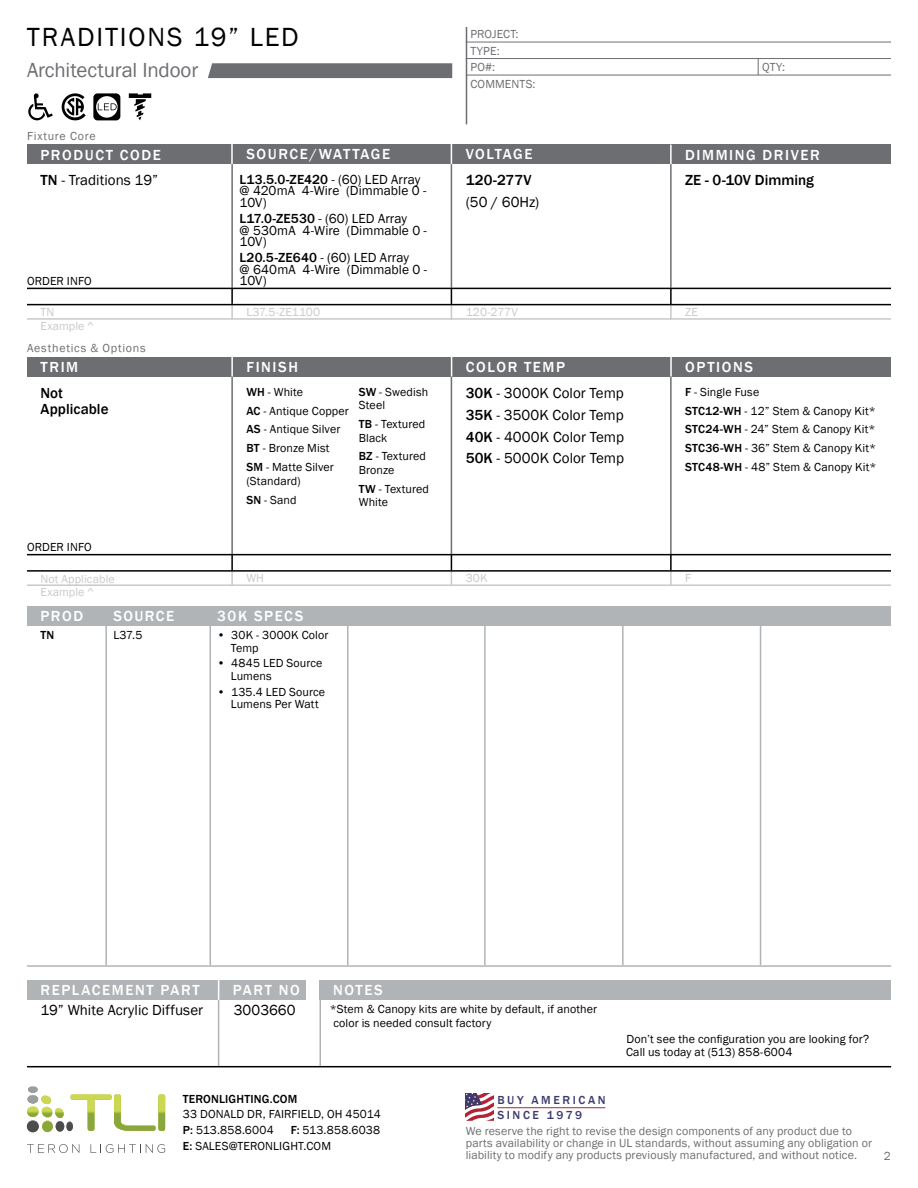
<style>
.page{position:relative;width:918px;height:1188px;background:#fff}
.page>*{position:absolute;margin:0;border:0;box-sizing:border-box;transform-origin:0 0}
.t1{font:27px "Franklin Gothic";letter-spacing:.07em;color:#000}
.t2{font:21px "Franklin Gothic";letter-spacing:-.01em;color:#6d6e71}
.t3{font:15px/21.9px "Franklin Gothic";color:#000;text-align:justify}
.t4{font:500 15px "Franklin Gothic";letter-spacing:.105em;color:#fff}
.t5{font:500 15px/16.5px "Franklin Gothic";letter-spacing:.005em;color:#000}
.t6{font:13.5px/11.2px "Franklin Gothic";letter-spacing:.005em;color:#000}
.t7{font:12px/18.9px "Franklin Gothic";letter-spacing:.01em;color:#000}
.t8{font:12px/12px "Franklin Gothic";letter-spacing:.01em;color:#6d6e71}
.t9{font:12px "Franklin Gothic";letter-spacing:.01em;color:#c8c9cb}
.t10{font:500 12px/15px "Franklin Gothic";letter-spacing:.215em;color:#3d3b6e}
.t11{font:500 12px "Franklin Gothic";letter-spacing:.015em;color:#000}
.t12{font:12px "Franklin Gothic";letter-spacing:.065em;color:#6d6e71}
.t13{font:12px "Franklin Gothic";letter-spacing:.06em;color:#6d6e71}
.s1{font-weight:500}
</style>
<div class="page">
<hr style="left:218px;top:997px;width:1px;height:70px;background:#b1b4b6">
<hr style="left:231px;top:370px;width:2px;height:185px;background:#6d6e71">
<hr style="left:670px;top:370px;width:2px;height:185px;background:#6d6e71">
<hr style="left:451px;top:370px;width:1px;height:185px;background:#6d6e71">
<hr style="left:231px;top:158px;width:2px;height:130px;background:#6d6e71">
<hr style="left:670px;top:158px;width:2px;height:130px;background:#6d6e71">
<hr style="left:451px;top:158px;width:1px;height:130px;background:#6d6e71">
<div style="left:27px;top:145px;width:864px;height:19px;background:#6d6e71"></div>
<hr style="left:466px;top:27px;width:1px;height:97px;background:#6d6e71">
<hr style="left:466px;top:42px;width:425px;height:1px;background:#6d6e71">
<hr style="left:466px;top:58px;width:425px;height:1px;background:#6d6e71">
<hr style="left:466px;top:75px;width:425px;height:1px;background:#6d6e71">
<hr style="left:231px;top:141px;width:2px;height:23px;background:#fff">
<svg style="left:670px;top:145px;width:2px;height:19px"></svg>
<svg style="left:451px;top:145px;width:1px;height:19px"></svg>
<div style="left:27px;top:357px;width:864px;height:20px;background:#6d6e71"></div>
<div style="left:27px;top:606px;width:864px;height:20px;background:#b1b4b6"></div>
<hr style="left:231px;top:351px;width:2px;height:26px;background:#fff">
<hr style="left:670px;top:354px;width:2px;height:23px;background:#fff">
<svg style="left:451px;top:357px;width:1px;height:20px"></svg>
<div style="left:27px;top:980px;width:279px;height:20px;background:#b1b4b6"></div>
<div style="left:320px;top:980px;width:571px;height:20px;background:#b1b4b6"></div>
<svg style="left:758px;top:59px;width:1px;height:16px"></svg>
<svg style="left:670px;top:289px;width:2px;height:29px"></svg>
<svg style="left:451px;top:289px;width:1px;height:29px"></svg>
<svg style="left:231px;top:289px;width:2px;height:29px"></svg>
<hr style="left:27px;top:288px;width:864px;height:1px;background:#000">
<hr style="left:27px;top:304px;width:864px;height:1px;background:#000">
<hr style="left:27px;top:318px;width:864px;height:2px;background:#c8c9cb">
<svg style="left:670px;top:555px;width:2px;height:29px"></svg>
<svg style="left:451px;top:555px;width:1px;height:29px"></svg>
<svg style="left:231px;top:555px;width:2px;height:29px"></svg>
<hr style="left:27px;top:554px;width:864px;height:1px;background:#000">
<hr style="left:27px;top:570px;width:864px;height:2px;background:#000">
<hr style="left:27px;top:584px;width:864px;height:2px;background:#c8c9cb">
<hr style="left:105px;top:610px;width:2px;height:355px;background:#b1b4b6">
<hr style="left:622px;top:610px;width:2px;height:355px;background:#b1b4b6">
<hr style="left:760px;top:610px;width:1px;height:355px;background:#b1b4b6">
<hr style="left:210px;top:610px;width:1px;height:355px;background:#b1b4b6">
<hr style="left:347px;top:610px;width:2px;height:355px;background:#b1b4b6">
<hr style="left:484px;top:610px;width:2px;height:355px;background:#b1b4b6">
<hr style="left:27px;top:965px;width:864px;height:2px;background:#b1b4b6">
<svg style="left:218px;top:980px;width:1px;height:20px"></svg>
<hr style="left:320px;top:997px;width:1px;height:70px;background:#b1b4b6">
<svg style="left:208px;top:63px;width:244px;height:15px"></svg>
<svg style="left:129px;top:93px;width:22px;height:27px"></svg>
<svg style="left:93px;top:93px;width:27px;height:27px"></svg>
<svg style="left:62px;top:93px;width:24px;height:27px"></svg>
<svg style="left:28px;top:93px;width:25px;height:27px"></svg>
<hr style="left:27px;top:1066px;width:864px;height:1px;background:#000">
<svg style="left:27px;top:1086px;width:138px;height:46px"></svg>
<svg style="left:27px;top:1144px;width:52px;height:9px"></svg>
<svg style="left:91px;top:1144px;width:74px;height:9px"></svg>
<svg style="left:466px;top:1093px;width:28px;height:28px"></svg>
<hr style="left:497px;top:1107px;width:108px;height:1px;background:#b22335">
<h1 class="t1" style="left:27px;top:20px;width:273px">TRADITIONS 19” LED</h1>
<h2 class="t2" style="left:27px;top:57px;width:173px">Architectural Indoor</h2>
<p class="t13" style="left:27px;top:129px;width:70px">Fixture Core</p>
<p class="t8" style="left:470px;top:26px;width:50px;line-height:16.4px">PROJECT:<br>TYPE:</p>
<p class="t8" style="left:470px;top:78px;width:67px">COMMENTS:</p>
<p class="t8" style="left:470px;top:61px;width:26px">PO#:</p>
<p class="t8" style="left:762px;top:61px;width:24px">QTY:</p>
<p class="t4" style="left:40px;top:146px;width:122px">PRODUCT CODE</p>
<p class="t4" style="left:246px;top:145px;width:145px">SOURCE/WATTAGE</p>
<p class="t4" style="left:466px;top:145px;width:68px">VOLTAGE</p>
<p class="t4" style="left:685px;top:146px;width:136px">DIMMING DRIVER</p>
<p class="t3" style="left:40px;top:170px;width:119px"><span class="s1">TN</span> - Traditions 19”</p>
<p class="t6" style="left:240px;top:174px;width:188px"><span class="s1">L13.5.0-ZE420</span> - (60) LED Array @ 420mA 4-Wire (Dimmable 0 -<br>10V)</p>
<p class="t6" style="left:240px;top:213px;width:189px"><span class="s1">L17.0-ZE530</span> - (60) LED Array<br>@ 530mA 4-Wire (Dimmable 0 -<br>10V)</p>
<p class="t6" style="left:240px;top:253px;width:189px"><span class="s1">L20.5-ZE640</span> - (60) LED Array<br>@ 640mA 4-Wire (Dimmable 0 -<br>10V)</p>
<p class="t7" style="left:27px;top:272px;width:66px">ORDER INFO</p>
<p class="t5" style="left:466px;top:172px;width:67px">120-277V</p>
<p class="t3" style="left:466px;top:191px;width:75px">(50 / 60Hz)</p>
<p class="t5" style="left:685px;top:172px;width:130px">ZE - 0-10V Dimming</p>
<p class="t9" style="left:41px;top:305px;width:15px">TN</p>
<p class="t9" style="left:246px;top:305px;width:75px">L37.5-ZE1100</p>
<p class="t9" style="left:466px;top:305px;width:54px">120-277V</p>
<p class="t9" style="left:685px;top:305px;width:14px">ZE</p>
<p class="t9" style="left:40px;top:319px;width:55px">Example ^</p>
<p class="t12" style="left:27px;top:341px;width:120px">Aesthetics &amp; Options</p>
<p class="t4" style="left:41px;top:358px;width:39px">TRIM</p>
<p class="t4" style="left:247px;top:358px;width:53px">FINISH</p>
<p class="t4" style="left:466px;top:358px;width:101px">COLOR TEMP</p>
<p class="t4" style="left:685px;top:358px;width:69px">OPTIONS</p>
<p class="t5" style="left:40px;top:385px;width:70px">Not<br>Applicable</p>
<p class="t7" style="left:27px;top:537px;width:66px">ORDER INFO</p>
<p class="t7" style="left:246px;top:382px;width:104px"><span class="s1">WH</span> - White<br><span class="s1">AC</span> - Antique Copper<br><span class="s1">AS</span> - Antique Silver<br><span class="s1">BT</span> - Bronze Mist<br><span class="s1">SM</span> - Matte Silver</p>
<p class="t7" style="left:246px;top:472px;width:56px">(Standard)<br><span class="s1">SN</span> - Sand</p>
<p class="t7" style="left:359px;top:385px;width:71px;line-height:13.5px"><span class="s1">SW</span> - Swedish<br>Steel</p>
<p class="t7" style="left:359px;top:418px;width:68px;line-height:13.5px"><span class="s1">TB</span> - Textured<br>Black</p>
<p class="t7" style="left:359px;top:450px;width:69px;line-height:13.5px"><span class="s1">BZ</span> - Textured<br>Bronze</p>
<p class="t7" style="left:359px;top:482px;width:72px;line-height:13.5px"><span class="s1">TW</span> - Textured<br>White</p>
<p class="t3" style="left:466px;top:382px;width:160px"><span class="s1">30K</span> - 3000K Color Temp <span class="s1">35K</span> - 3500K Color Temp <span class="s1">40K</span> - 4000K Color Temp <span class="s1">50K</span> - 5000K Color Temp</p>
<p class="t7" style="left:685px;top:382px;width:193px"><span class="s1">F</span> - Single Fuse<br><span class="s1">STC12-WH</span> - 12” Stem &amp; Canopy Kit*<br><span class="s1">STC24-WH</span> - 24” Stem &amp; Canopy Kit*<br><span class="s1">STC36-WH</span> - 36” Stem &amp; Canopy Kit*<br><span class="s1">STC48-WH</span> - 48” Stem &amp; Canopy Kit*</p>
<p class="t9" style="left:41px;top:571px;width:76px">Not Applicable</p>
<p class="t9" style="left:246px;top:571px;width:19px">WH</p>
<p class="t9" style="left:466px;top:571px;width:23px">30K</p>
<p class="t9" style="left:685px;top:571px;width:8px">F</p>
<p class="t4" style="left:217px;top:606px;width:88px">30K SPECS</p>
<p class="t11" style="left:40px;top:628px;width:15px">TN</p>
<p class="t7" style="left:113px;top:626px;width:31px">L37.5</p>
<p class="t7" style="left:231px;top:629px;width:99px;line-height:12.8px;text-indent:-13px">• 30K - 3000K Color<br>Temp</p>
<p class="t7" style="left:231px;top:657px;width:93px;line-height:12.8px;text-indent:-13px">• 4845 LED Source<br>Lumens</p>
<p class="t7" style="left:217px;top:686px;width:109px;line-height:12.8px;text-align:center">• 135.4 LED Source<br>Lumens Per Watt</p>
<p class="t9" style="left:40px;top:585px;width:55px">Example ^</p>
<p class="t4" style="left:40px;top:606px;width:44px">PROD</p>
<p class="t4" style="left:113px;top:606px;width:62px">SOURCE</p>
<p class="t4" style="left:40px;top:981px;width:161px">REPLACEMENT PART</p>
<p class="t4" style="left:233px;top:981px;width:69px">PART NO</p>
<p class="t4" style="left:333px;top:981px;width:51px">NOTES</p>
<p class="t3" style="left:40px;top:1000px;width:164px">19” White Acrylic Diffuser</p>
<p class="t3" style="left:234px;top:1000px;width:63px">3003660</p>
<p class="t7" style="left:330px;top:1003px;width:269px;line-height:13.5px">*Stem &amp; Canopy kits are white by default, if another color is needed consult factory</p>
<p class="t7" style="left:626px;top:1032px;width:245px;line-height:13.5px">Don’t see the configuration you are looking for?<br>Call us today at (513) 858-6004</p>
<p class="t11" style="left:183px;top:1091px;width:116px">TERONLIGHTING.COM</p>
<p class="t7" style="left:183px;top:1107px;width:200px;line-height:15.8px">33 DONALD DR, FAIRFIELD, OH 45014<br><span class="s1">P:</span> 513.858.6004</p>
<p class="t10" style="left:497px;top:1093px;width:110px">BUY AMERICAN<br>SINCE 1979</p>
<p class="t7" style="left:183px;top:1123px;width:199px;line-height:15.8px;text-indent:108px"><span class="s1">F:</span> 513.858.6038<br><span class="s1">E:</span> SALES@TERONLIGHT.COM</p>
<p class="t8" style="left:466px;top:1125px;width:408px">We reserve the right to revise the design components of any product due to parts availability or change in UL standards, without assuming any obligation or liability to modify any products previously manufactured, and without notice.</p>
<p class="t8" style="left:884px;top:1150px;width:9px">2</p>
</div>
